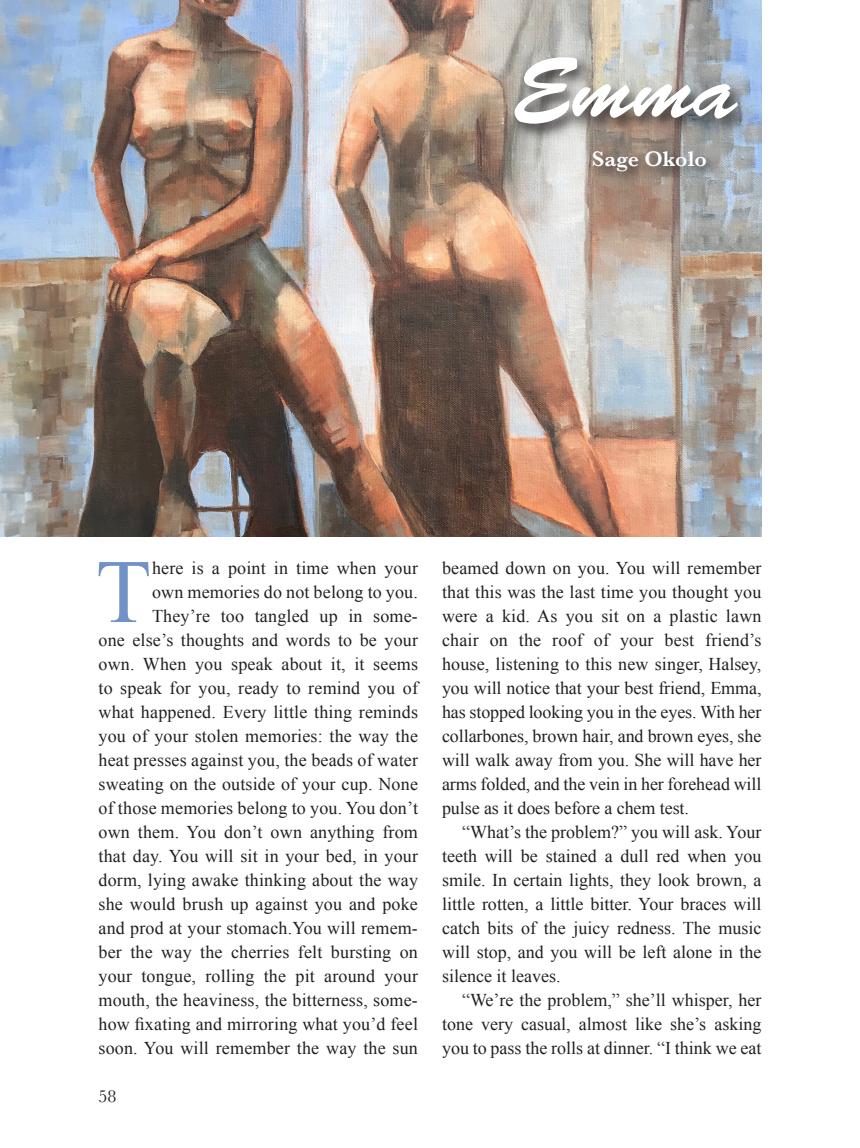
<style>
.page{position:relative;width:860px;height:1148px;background:#fff}
.page>*{position:absolute;margin:0;border:0;box-sizing:border-box;transform-origin:0 0}
.t1{font:90.4px "Times New Roman";color:#7092c7}
.t2{font:86px "Brush Script Std";color:#fff}
.t3{font:600 22px "Baskerville";color:#fff}
.t4{font:18px/24px "Times New Roman";letter-spacing:.01em;color:#231f20;text-align:justify}
.t5{font:18px "Baskerville";color:#231f20}
</style>
<div class="page">
<img style="left:0;top:0;width:761px;height:536px">
<div style="left:510px;top:54px;width:244px;height:88px;background:#231f20;opacity:.75"></div>
<div style="left:588px;top:146px;width:134px;height:41px;background:#231f20;opacity:.75"></div>
<p class="t2" style="left:512px;top:41px;width:226px">Emma</p>
<p class="t3" style="left:591px;top:143px;width:117px">Sage Okolo</p>
<p class="t4" style="left:98px;top:555px;width:321px;text-align:right">here is a point in time when your<br>own memories do not belong to you.<br>They’re too tangled up in some-<br>one else’s thoughts and words to be your own. When you speak about it, it seems to speak for you, ready to remind you of what happened. Every little thing reminds you of your stolen memories: the way the heat presses against you, the beads of water sweating on the outside of your cup. None of those memories belong to you. You don’t own them. You don’t own anything from that day. You will sit in your bed, in your dorm, lying awake thinking about the way she would brush up against you and poke and prod at your stomach.You will remem&shy;ber the way the cherries felt bursting on your tongue, rolling the pit around your mouth, the heaviness, the bitterness, some&shy;how fixating and mirroring what you’d feel soon. You will remember the way the sun</p>
<p class="t4" style="left:442px;top:555px;width:321px">beamed down on you. You will remember that this was the last time you thought you were a kid. As you sit on a plastic lawn chair on the roof of your best friend’s house, listening to this new singer, Halsey, you will notice that your best friend, Emma, has stopped looking you in the eyes. With her collarbones, brown hair, and brown eyes, she will walk away from you. She will have her arms folded, and the vein in her forehead will pulse as it does before a chem test.</p>
<p class="t1" style="left:96px;top:531px;width:57px">T</p>
<p class="t4" style="left:442px;top:819px;width:321px;text-indent:20px">“What’s the problem?” you will ask. Your teeth will be stained a dull red when you smile. In certain lights, they look brown, a little rotten, a little bitter. Your braces will catch bits of the juicy redness. The music will stop, and you will be left alone in the silence it leaves.</p>
<p class="t4" style="left:442px;top:987px;width:321px;text-indent:20px">“We’re the problem,” she’ll whisper, her tone very casual, almost like she’s asking you to pass the rolls at dinner. “I think we eat</p>
<p class="t5" style="left:98px;top:1084px;width:19px">58</p>
</div>
